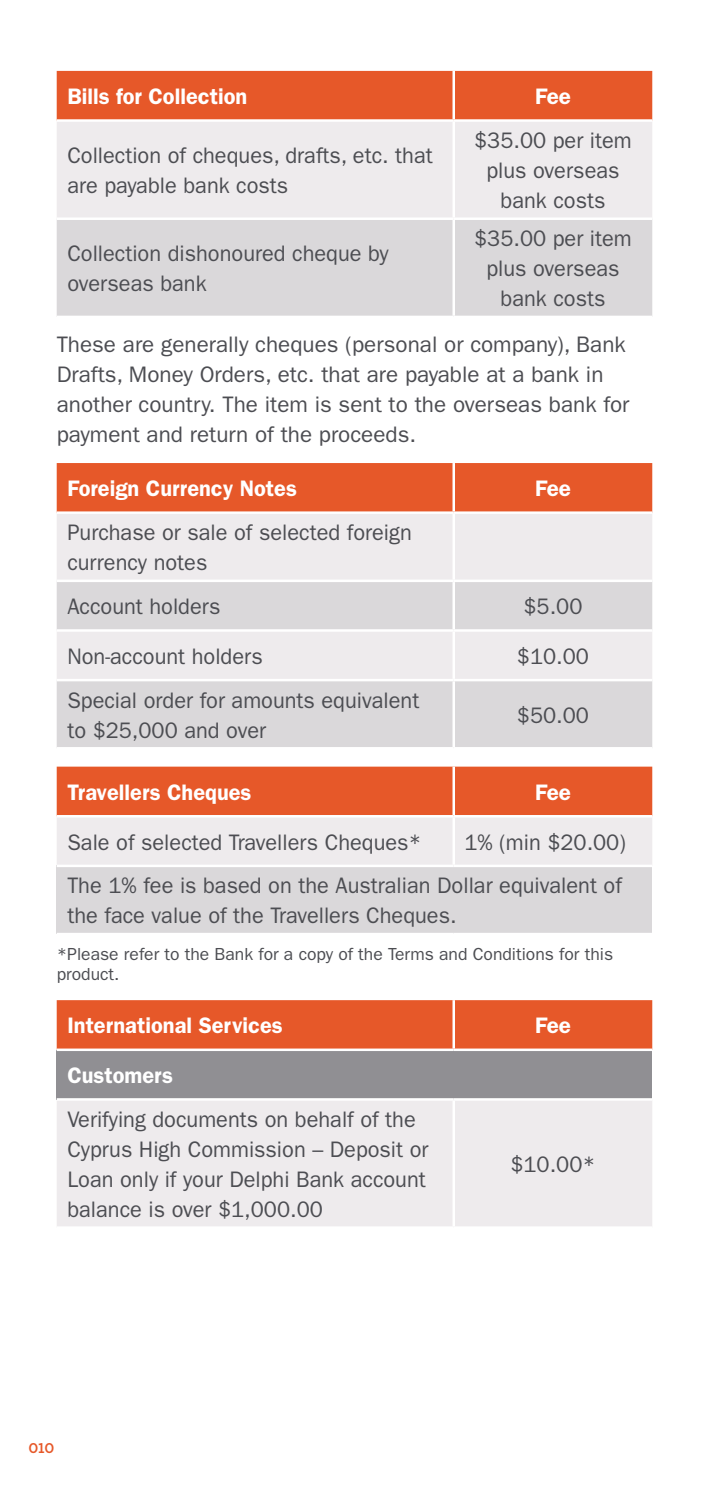
<style>
.page{position:relative;width:709px;height:1489px;background:#fff}
.page>*{position:absolute;margin:0;border:0;box-sizing:border-box;transform-origin:0 0}
._4_text{font:22.5px/30px "Franklin Gothic";color:#4c4d52}
._4_text-2{font:600 22.5px "Franklin Gothic";color:#fff}
._6_disclaimer{font:17.5px/20px "Franklin Gothic";color:#4c4d52}
.t1{font:700 15px "Archer";color:#e65829}
</style>
<div class="page">
<div style="left:57px;top:71px;width:595px;height:48px;background:#e65829"></div>
<div style="left:57px;top:122px;width:595px;height:95px;background:#eeebed"></div>
<div style="left:57px;top:220px;width:595px;height:95px;background:#dad8da"></div>
<hr style="left:452px;top:71px;width:3px;height:48px;background:#fff">
<hr style="left:452px;top:122px;width:3px;height:95px;background:#fff">
<hr style="left:452px;top:220px;width:3px;height:95px;background:#fff">
<div style="left:57px;top:463px;width:595px;height:48px;background:#e65829"></div>
<div style="left:57px;top:514px;width:595px;height:65px;background:#eeebed"></div>
<svg style="left:57px;top:582px;width:595px;height:165px;background:#e0dddf"></svg>
<hr style="left:452px;top:463px;width:3px;height:48px;background:#fff">
<hr style="left:452px;top:514px;width:3px;height:65px;background:#fff">
<hr style="left:452px;top:582px;width:3px;height:47px;background:#fff">
<hr style="left:57px;top:629px;width:397px;height:2px;background:#fff">
<hr style="left:454px;top:629px;width:198px;height:2px;background:#fff">
<hr style="left:452px;top:631px;width:3px;height:47px;background:#fff">
<hr style="left:57px;top:678px;width:397px;height:3px;background:#fff">
<hr style="left:454px;top:678px;width:198px;height:3px;background:#fff">
<hr style="left:452px;top:681px;width:3px;height:66px;background:#fff">
<svg style="left:57px;top:766px;width:595px;height:98px;background:#eaa18a"></svg>
<div style="left:57px;top:865px;width:595px;height:69px;background:#dad8da"></div>
<hr style="left:452px;top:766px;width:3px;height:49px;background:#fff">
<hr style="left:57px;top:815px;width:397px;height:2px;background:#fff">
<hr style="left:454px;top:815px;width:198px;height:2px;background:#fff">
<hr style="left:452px;top:817px;width:3px;height:47px;background:#fff">
<hr style="left:57px;top:864px;width:397px;height:3px;background:#fff">
<hr style="left:454px;top:864px;width:198px;height:3px;background:#fff">
<hr style="left:57px;top:932px;width:397px;height:3px;background:#fff">
<hr style="left:454px;top:932px;width:198px;height:3px;background:#fff">
<div style="left:57px;top:1000px;width:595px;height:48px;background:#e65829"></div>
<div style="left:57px;top:1049px;width:595px;height:50px;background:#908f93"></div>
<div style="left:57px;top:1101px;width:595px;height:125px;background:#eeebed"></div>
<hr style="left:452px;top:1000px;width:3px;height:48px;background:#fff">
<hr style="left:57px;top:1048px;width:397px;height:2px;background:#fff">
<hr style="left:454px;top:1048px;width:198px;height:2px;background:#fff">
<hr style="left:57px;top:1098px;width:397px;height:2px;background:#fff">
<hr style="left:454px;top:1098px;width:198px;height:2px;background:#fff">
<hr style="left:452px;top:1100px;width:3px;height:126px;background:#fff">
<p class="_4_text-2" style="left:67px;top:83px;width:181px">Bills for Collection</p>
<p class="_4_text-2" style="left:535px;top:83px;width:38px">Fee</p>
<p class="_4_text" style="left:67px;top:141px;width:367px">Collection of cheques, drafts, etc. that are payable bank costs</p>
<p class="_4_text" style="left:474px;top:126px;width:159px;text-align:center">$35.00 per item plus overseas bank costs</p>
<p class="_4_text" style="left:474px;top:224px;width:159px;text-align:center">$35.00 per item plus overseas bank costs</p>
<p class="_4_text" style="left:57px;top:330px;width:574px">These are generally cheques (personal or company), Bank Drafts, Money Orders, etc. that are payable at a bank in another country. The item is sent to the overseas bank for payment and return of the proceeds.</p>
<p class="_4_text-2" style="left:67px;top:475px;width:231px">Foreign Currency Notes</p>
<p class="_4_text-2" style="left:535px;top:475px;width:38px">Fee</p>
<p class="_4_text" style="left:67px;top:517px;width:346px">Purchase or sale of selected foreign currency notes</p>
<p class="_4_text" style="left:67px;top:591px;width:155px">Account holders</p>
<p class="_4_text" style="left:523px;top:591px;width:60px">$5.00</p>
<p class="_4_text" style="left:67px;top:641px;width:197px">Non-account holders</p>
<p class="_4_text" style="left:517px;top:641px;width:74px">$10.00</p>
<p class="_4_text" style="left:67px;top:685px;width:353px">Special order for amounts equivalent to $25,000 and over</p>
<p class="_4_text" style="left:67px;top:239px;width:323px">Collection dishonoured cheque by overseas bank</p>
<p class="_4_text" style="left:517px;top:700px;width:74px">$50.00</p>
<p class="_4_text-2" style="left:67px;top:778px;width:186px">Travellers Cheques</p>
<p class="_4_text-2" style="left:535px;top:778px;width:38px">Fee</p>
<p class="_4_text" style="left:67px;top:827px;width:356px">Sale of selected Travellers Cheques*</p>
<p class="_4_text" style="left:464px;top:827px;width:163px">1% (min $20.00)</p>
<p class="_4_text" style="left:67px;top:870px;width:556px">The 1% fee is based on the Australian Dollar equivalent of the face value of the Travellers Cheques.</p>
<p class="_6_disclaimer" style="left:57px;top:943px;width:558px">*Please refer to the Bank for a copy of the Terms and Conditions for this product.</p>
<p class="_4_text-2" style="left:67px;top:1012px;width:217px">International Services</p>
<p class="_4_text-2" style="left:535px;top:1012px;width:38px">Fee</p>
<p class="_4_text-2" style="left:67px;top:1061px;width:107px">Customers</p>
<p class="_4_text" style="left:67px;top:1104px;width:362px">Verifying documents on behalf of the Cyprus High Commission – Deposit or Loan only if your Delphi Bank account balance is over $1,000.00</p>
<p class="_4_text" style="left:510px;top:1149px;width:87px">$10.00*</p>
<p class="t1" style="left:28px;top:1435px;width:28px">010</p>
</div>
